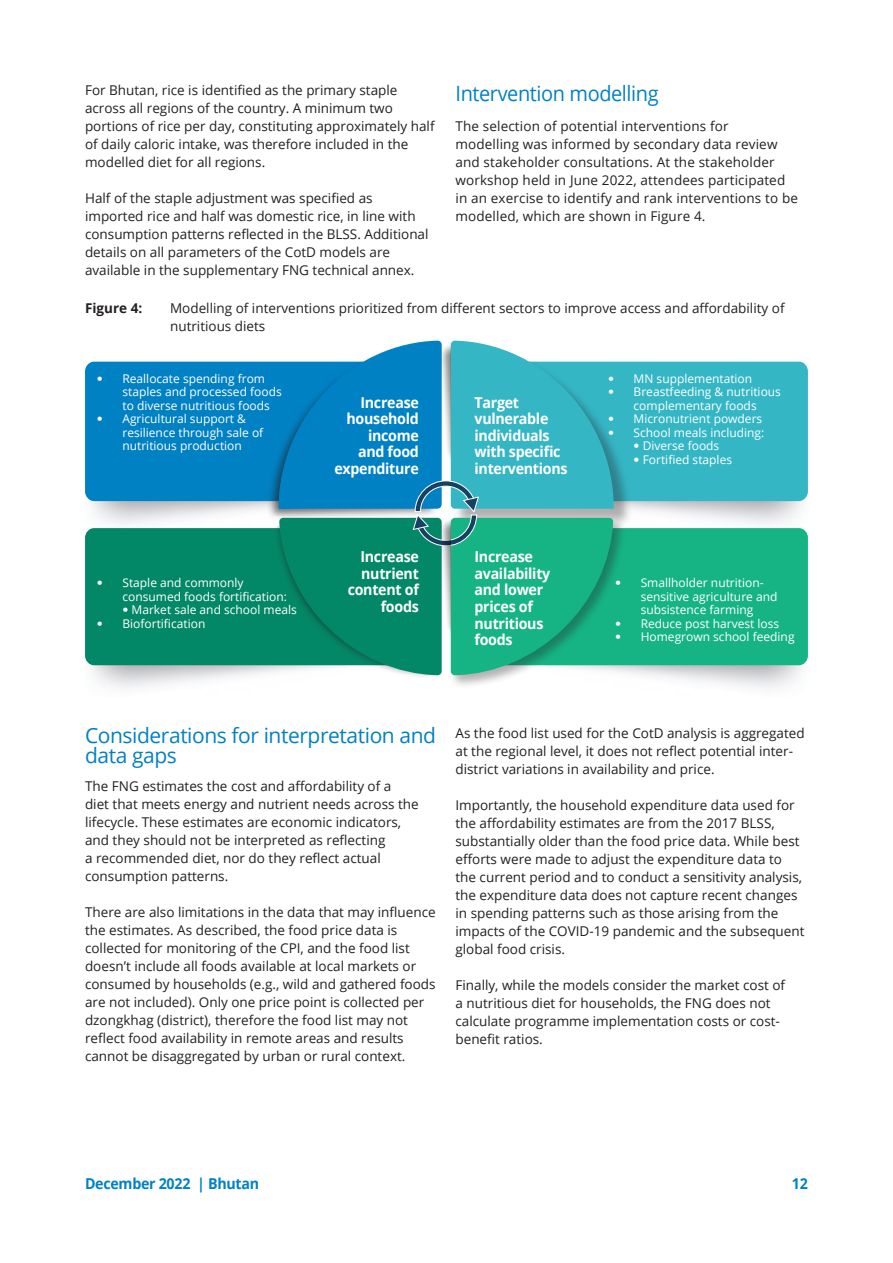
<style>
.page{position:relative;width:893px;height:1263px;background:#fff}
.page>*{position:absolute;margin:0;border:0;box-sizing:border-box;transform-origin:0 0}
.Sub_Title{font:21px/19.5px "Open Sans";letter-spacing:-.02em;color:#0081c4}
.Sub_Title-2{font:21px "Open Sans";letter-spacing:-.02em;color:#0081c4;scale:.95 1}
.Table_Titles{font:700 15px/16.5px "Open Sans";letter-spacing:-.02em;color:#fff;text-align:right;scale:.95 1}
.t1{font:700 15px "Open Sans";letter-spacing:-.02em;color:#0081c4;scale:.95 1}
.Body_Copy{font:13.5px/18px "Open Sans";color:#231f20}
.Figure{font:13.5px/18px "Open Sans";color:#231f20}
.Figure-2{font:700 13.5px "Open Sans";color:#231f20}
.Bullet_Points{font:12px/13.5px "Open Sans";color:#fff}
.s1{font-family:"Helvetica Neue LT Std";font-stretch:condensed}
</style>
<div class="page">
<div style="left:85px;top:362px;width:339px;height:139px;background:#0081c4;border-radius:9px"></div>
<div style="left:85px;top:528px;width:339px;height:137px;background:#038867;border-radius:9px"></div>
<div style="left:274px;top:515px;width:167px;height:164px;background:#231f20;opacity:.65"></div>
<div style="left:266px;top:343px;width:174px;height:178px;background:#231f20;opacity:.65"></div>
<div style="left:469px;top:528px;width:339px;height:137px;background:#16b484;border-radius:9px"></div>
<div style="left:469px;top:362px;width:339px;height:139px;background:#35b6c5;border-radius:9px"></div>
<img style="left:273px;top:516px;width:6px;height:10px">
<div style="left:453px;top:343px;width:179px;height:185px;background:#231f20;opacity:.35"></div>
<div style="left:449px;top:516px;width:178px;height:173px;background:#231f20;opacity:.35"></div>
<svg style="left:279px;top:341px;width:335px;height:331px"></svg>
<img style="left:442px;top:507px;width:9px;height:155px">
<img style="left:442px;top:341px;width:9px;height:147px">
<p class="Body_Copy" style="left:85px;top:81px;width:351px">For Bhutan, rice is identified as the primary staple across all regions of the country. A minimum two portions of rice per day, constituting approximately half of daily caloric intake, was therefore included in the modelled diet for all regions.</p>
<p class="Body_Copy" style="left:85px;top:189px;width:345px">Half of the staple adjustment was specified as imported rice and half was domestic rice, in line with consumption patterns reflected in the BLSS. Additional details on all parameters of the CotD models are available in the supplementary FNG technical annex.</p>
<p class="Sub_Title-2" style="left:455px;top:79px;width:215px">Intervention modelling</p>
<p class="Body_Copy" style="left:455px;top:117px;width:344px">The selection of potential interventions for<br>modelling was informed by secondary data review and stakeholder consultations. At the stakeholder workshop held in June 2022, attendees participated in an exercise to identify and rank interventions to be modelled, which are shown in Figure 4.</p>
<p class="Figure-2" style="left:85px;top:299px;width:59px">Figure 4:</p>
<p class="Figure" style="left:170px;top:299px;width:616px">Modelling of interventions prioritized from different sectors to improve access and affordability of nutritious diets</p>
<p class="Bullet_Points" style="left:122px;top:371px;width:161px;text-indent:-26px"><span class="s1">•</span> Reallocate spending from staples and processed foods to diverse nutritious foods</p>
<p class="Bullet_Points" style="left:122px;top:412px;width:142px;text-indent:-26px"><span class="s1">•</span> Agricultural support &amp; resilience through sale of nutritious production</p>
<p class="Bullet_Points" style="left:122px;top:576px;width:166px;text-indent:-26px"><span class="s1">•</span> Staple and commonly consumed foods fortification:</p>
<p class="Bullet_Points" style="left:122px;top:603px;width:176px"><span class="s1">•</span> Market sale and school meals</p>
<p class="Bullet_Points" style="left:97px;top:616px;width:110px"><span class="s1">•</span> Biofortification</p>
<p class="Table_Titles" style="left:334px;top:394px;width:90px">Increase household income<br>and food expenditure</p>
<p class="Table_Titles" style="left:348px;top:548px;width:76px">Increase nutrient content of foods</p>
<p class="Table_Titles" style="left:474px;top:394px;width:48px">Target</p>
<p class="Table_Titles" style="left:474px;top:410px;width:79px">vulnerable</p>
<p class="Table_Titles" style="left:474px;top:427px;width:81px">individuals</p>
<p class="Table_Titles" style="left:474px;top:443px;width:99px;text-align:left">with specific interventions</p>
<p class="Table_Titles" style="left:474px;top:548px;width:81px;text-align:left">Increase availability and lower prices of nutritious</p>
<p class="Table_Titles" style="left:474px;top:631px;width:42px">foods</p>
<p class="Bullet_Points" style="left:608px;top:371px;width:146px"><span class="s1">•</span> MN supplementation</p>
<p class="Bullet_Points" style="left:608px;top:385px;width:174px;text-align:center"><span class="s1">•</span> Breastfeeding &amp; nutritious complementary foods</p>
<p class="Bullet_Points" style="left:608px;top:412px;width:156px"><span class="s1">•</span> Micronutrient powders</p>
<p class="Bullet_Points" style="left:608px;top:425px;width:158px"><span class="s1">•</span> School meals including:</p>
<p class="Bullet_Points" style="left:634px;top:439px;width:87px"><span class="s1">•</span> Diverse foods</p>
<p class="Bullet_Points" style="left:634px;top:452px;width:100px"><span class="s1">•</span> Fortified staples</p>
<p class="Bullet_Points" style="left:641px;top:576px;width:138px;text-indent:-26px"><span class="s1">•</span> Smallholder nutrition&shy;sensitive agriculture and subsistence farming</p>
<p class="Bullet_Points" style="left:615px;top:616px;width:166px"><span class="s1">•</span> Reduce post harvest loss</p>
<p class="Bullet_Points" style="left:615px;top:630px;width:181px"><span class="s1">•</span> Homegrown school feeding</p>
<p class="Sub_Title" style="left:85px;top:725px;width:353px">Considerations for interpretation and data gaps</p>
<p class="Body_Copy" style="left:85px;top:777px;width:335px">The FNG estimates the cost and affordability of a diet that meets energy and nutrient needs across the lifecycle. These estimates are economic indicators, and they should not be interpreted as reflecting<br>a recommended diet, nor do they reflect actual consumption patterns.</p>
<p class="Body_Copy" style="left:85px;top:903px;width:352px">There are also limitations in the data that may influence the estimates. As described, the food price data is collected for monitoring of the CPI, and the food list doesn’t include all foods available at local markets or consumed by households (e.g., wild and gathered foods are not included). Only one price point is collected per dzongkhag (district), therefore the food list may not reflect food availability in remote areas and results cannot be disaggregated by urban or rural context.</p>
<p class="Body_Copy" style="left:455px;top:723px;width:351px">As the food list used for the CotD analysis is aggregated at the regional level, it does not reflect potential inter&shy;district variations in availability and price.</p>
<p class="Body_Copy" style="left:455px;top:795px;width:351px">Importantly, the household expenditure data used for the affordability estimates are from the 2017 BLSS, substantially older than the food price data. While best efforts were made to adjust the expenditure data to the current period and to conduct a sensitivity analysis, the expenditure data does not capture recent changes in spending patterns such as those arising from the impacts of the COVID-19 pandemic and the subsequent global food crisis.</p>
<p class="Body_Copy" style="left:455px;top:975px;width:331px">Finally, while the models consider the market cost of a nutritious diet for households, the FNG does not calculate programme implementation costs or cost&shy;benefit ratios.</p>
<p class="t1" style="left:85px;top:1173px;width:185px">December 2022 | Bhutan</p>
<p class="t1" style="left:792px;top:1173px;width:18px">12</p>
</div>
